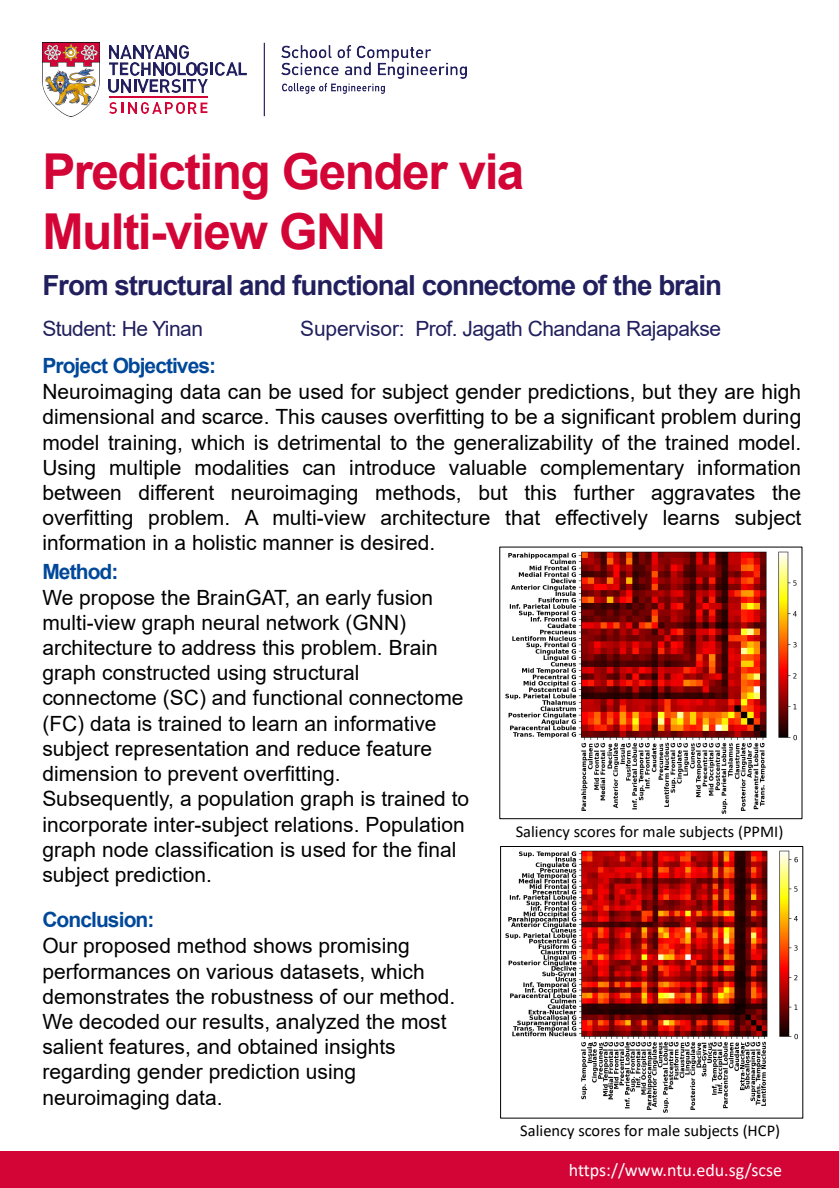
<style>
.page{position:relative;width:839px;height:1188px;background:#fff}
.page>*{position:absolute;margin:0;border:0;box-sizing:border-box;transform-origin:0 0}
.t1{font:700 49.5px/59.4px "Arial";letter-spacing:-.03em;color:#d30536}
.t2{font:700 27.75px "Arial";letter-spacing:-.035em;color:#211f5d}
.t3{font:21px/25.2px "Arial";color:#000}
.t4{font:21px "Arial";letter-spacing:-.025em;color:#211f5d}
.t5{font:700 21px "Arial";letter-spacing:-.045em;color:#00489a}
.t6{font:18px "Calibri";color:#fff}
.t7{font:16.5px "Calibri";color:#000}
</style>
<div class="page">
<img style="left:42px;top:43px;width:57px;height:73px">
<img style="left:216px;top:62px;width:21px;height:13px">
<svg style="left:238px;top:62px;width:9px;height:13px"></svg>
<svg style="left:109px;top:45px;width:104px;height:47px"></svg>
<img style="left:187px;top:79px;width:20px;height:13px">
<hr style="left:109px;top:97px;width:98px;height:1px;background:#d30536">
<svg style="left:109px;top:102px;width:98px;height:11px"></svg>
<img style="left:282px;top:83px;width:103px;height:10px">
<img style="left:282px;top:45px;width:185px;height:34px">
<hr style="left:264px;top:43px;width:1px;height:73px;background:#211f5d">
<div style="left:0;top:1151px;width:839px;height:36px;background:#d30536"></div>
<img style="left:505px;top:850px;width:293px;height:263px">
<div style="left:500px;top:846px;width:303px;height:272px;border:1px solid #000"></div>
<img style="left:505px;top:551px;width:292px;height:263px">
<h1 class="t1" style="left:42px;top:143px;width:483px">Predicting Gender via<br>Multi-view GNN</h1>
<p class="t2" style="left:42px;top:266px;width:681px">From structural and functional connectome of the brain</p>
<p class="t4" style="left:42px;top:314px;width:162px">Student: He Yinan</p>
<p class="t4" style="left:300px;top:314px;width:422px">Supervisor: Prof. Jagath Chandana Rajapakse</p>
<p class="t5" style="left:42px;top:351px;width:175px">Project Objectives:</p>
<p class="t3" style="left:42px;top:379px;width:760px;text-align:justify">Neuroimaging data can be used for subject gender predictions, but they are high dimensional and scarce. This causes overfitting to be a significant problem during model training, which is detrimental to the generalizability of the trained model.<br>Using multiple modalities can introduce valuable complementary information between different neuroimaging methods, but this further aggravates the overfitting problem. A multi-view architecture that effectively learns subject information in a holistic manner is desired.</p>
<p class="t5" style="left:42px;top:556px;width:78px">Method:</p>
<p class="t3" style="left:42px;top:584px;width:428px">We propose the BrainGAT, an early fusion multi-view graph neural network (GNN) architecture to address this problem. Brain graph constructed using structural connectome (SC) and functional connectome (FC) data is trained to learn an informative subject representation and reduce feature dimension to prevent overfitting.<br>Subsequently, a population graph is trained to incorporate inter-subject relations. Population graph node classification is used for the final subject prediction.</p>
<p class="t5" style="left:42px;top:905px;width:114px">Conclusion:</p>
<p class="t3" style="left:42px;top:933px;width:414px">Our proposed method shows promising performances on various datasets, which demonstrates the robustness of our method.<br>We decoded our results, analyzed the most salient features, and obtained insights regarding gender prediction using neuroimaging data.</p>
<p class="t7" style="left:515px;top:819px;width:269px">Saliency scores for male subjects (PPMI)</p>
<p class="t7" style="left:520px;top:1118px;width:261px">Saliency scores for male subjects (HCP)</p>
<p class="t6" style="left:568px;top:1157px;width:215px">https://www.ntu.edu.sg/scse</p>
</div>
